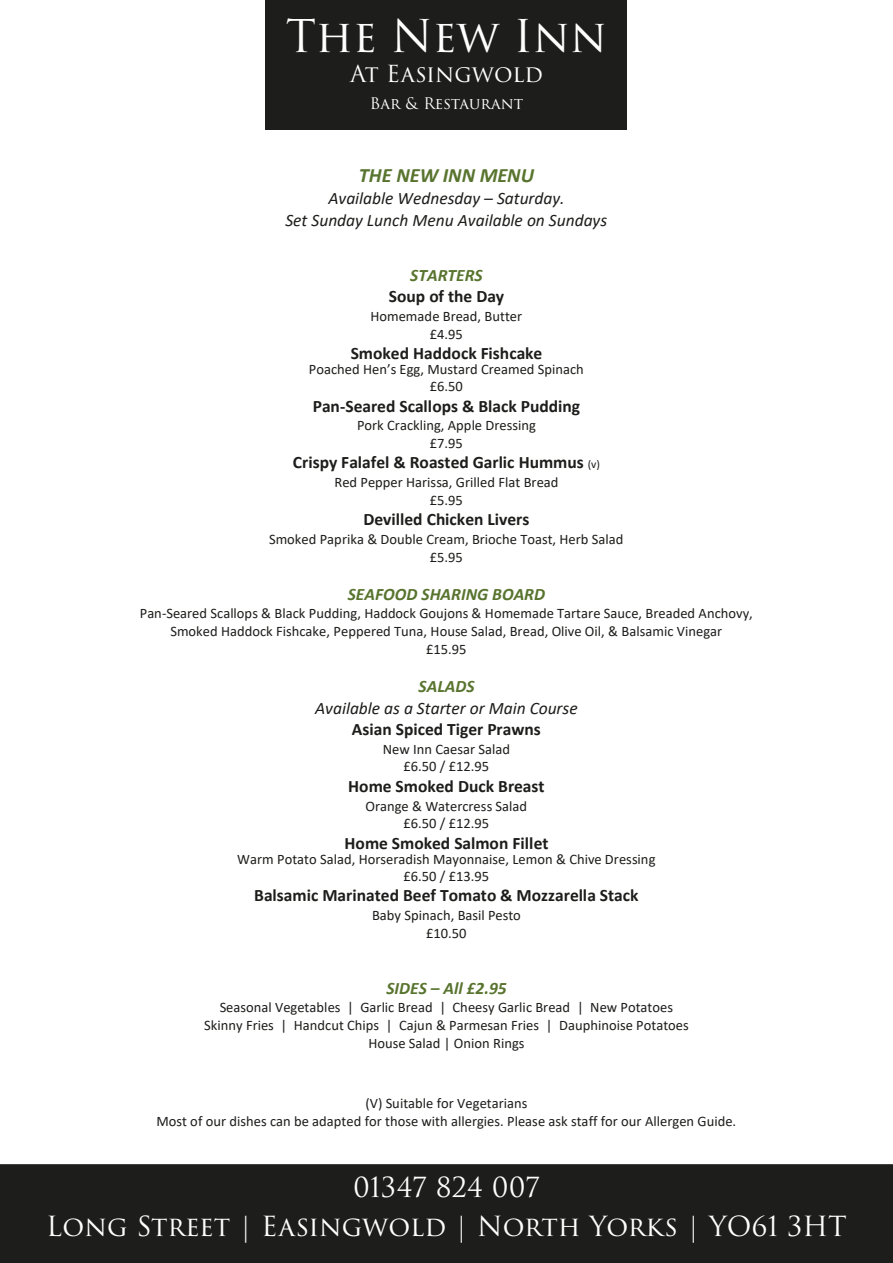
<style>
.page{position:relative;width:893px;height:1263px;background:#fff}
.page>*{position:absolute;margin:0;border:0;box-sizing:border-box;transform-origin:0 0}
.t1{font:43.95px "Trajan Pro 3";color:#fff}
.t2{font:27px/38.4px "Trajan Pro 3";color:#fff;text-align:center}
.t3{font:22.95px "Trajan Pro 3";color:#fff}
.t4{font:italic 700 20.4px "Calibri";color:#58742e}
.t5{font:700 17.4px "Calibri";color:#1d1d1b}
.t6{font:italic 17.4px/21.5px "Calibri";color:#1d1d1b;text-align:center}
.t7{font:italic 700 17.4px "Calibri";color:#58742e}
.t8{font:15.6px "Trajan Pro 3";letter-spacing:-.005em;color:#fff}
.t9{font:14.55px/17.9px "Calibri";color:#1d1d1b;text-align:center}
.s1{font-weight:400;font-size:11.7px}
</style>
<div class="page">
<div style="left:0;top:1164px;width:893px;height:99px;background:#1d1d1b"></div>
<div style="left:266px;top:0;width:361px;height:129px;background:#1d1d1b"></div>
<h1 class="t1" style="left:286px;top:6px;width:322px">The New Inn</h1>
<h3 class="t3" style="left:350px;top:58px;width:194px">At Easingwold</h3>
<p class="t8" style="left:370px;top:93px;width:155px">Bar &amp; Restaurant</p>
<h3 class="t4" style="left:359px;top:161px;width:177px">THE NEW INN MENU</h3>
<p class="t6" style="left:285px;top:187px;width:323px">Available Wednesday – Saturday.<br>Set Sunday Lunch Menu Available on Sundays</p>
<p class="t7" style="left:410px;top:263px;width:74px">STARTERS</p>
<p class="t5" style="left:389px;top:284px;width:117px">Soup of the Day</p>
<p class="t9" style="left:370px;top:307px;width:153px">Homemade Bread, Butter £4.95</p>
<p class="t5" style="left:351px;top:341px;width:193px">Smoked Haddock Fishcake</p>
<p class="t9" style="left:309px;top:361px;width:276px;line-height:16.8px">Poached Hen’s Egg, Mustard Creamed Spinach £6.50</p>
<p class="t5" style="left:313px;top:393px;width:269px">Pan-Seared Scallops &amp; Black Pudding</p>
<p class="t9" style="left:357px;top:416px;width:180px">Pork Crackling, Apple Dressing £7.95</p>
<p class="t5" style="left:293px;top:450px;width:309px">Crispy Falafel &amp; Roasted Garlic Hummus <span class="s1">(v)</span></p>
<p class="t9" style="left:334px;top:473px;width:225px">Red Pepper Harissa, Grilled Flat Bread £5.95</p>
<p class="t5" style="left:363px;top:507px;width:167px">Devilled Chicken Livers</p>
<p class="t9" style="left:269px;top:530px;width:356px">Smoked Paprika &amp; Double Cream, Brioche Toast, Herb Salad £5.95</p>
<p class="t7" style="left:348px;top:582px;width:199px">SEAFOOD SHARING BOARD</p>
<p class="t9" style="left:140px;top:604px;width:615px">Pan-Seared Scallops &amp; Black Pudding, Haddock Goujons &amp; Homemade Tartare Sauce, Breaded Anchovy,<br>Smoked Haddock Fishcake, Peppered Tuna, House Salad, Bread, Olive Oil, &amp; Balsamic Vinegar<br>£15.95</p>
<p class="t7" style="left:419px;top:674px;width:58px">SALADS</p>
<p class="t6" style="left:315px;top:696px;width:264px">Available as a Starter or Main Course</p>
<p class="t5" style="left:352px;top:717px;width:190px">Asian Spiced Tiger Prawns</p>
<p class="t9" style="left:383px;top:739px;width:129px">New Inn Caesar Salad £6.50 / £12.95</p>
<p class="t5" style="left:348px;top:774px;width:198px">Home Smoked Duck Breast</p>
<p class="t9" style="left:365px;top:796px;width:163px">Orange &amp; Watercress Salad £6.50 / £12.95</p>
<p class="t5" style="left:345px;top:831px;width:205px">Home Smoked Salmon Fillet</p>
<p class="t9" style="left:237px;top:850px;width:420px;line-height:16.8px">Warm Potato Salad, Horseradish Mayonnaise, Lemon &amp; Chive Dressing £6.50 / £13.95</p>
<p class="t5" style="left:254px;top:883px;width:386px">Balsamic Marinated Beef Tomato &amp; Mozzarella Stack</p>
<p class="t9" style="left:372px;top:906px;width:150px">Baby Spinach, Basil Pesto £10.50</p>
<p class="t7" style="left:386px;top:975px;width:122px">SIDES – All £2.95</p>
<p class="t9" style="left:204px;top:998px;width:486px">Seasonal Vegetables | Garlic Bread | Cheesy Garlic Bread | New Potatoes<br>Skinny Fries | Handcut Chips | Cajun &amp; Parmesan Fries | Dauphinoise Potatoes<br>House Salad | Onion Rings</p>
<p class="t9" style="left:156px;top:1094px;width:581px">(V) Suitable for Vegetarians<br>Most of our dishes can be adapted for those with allergies. Please ask staff for our Allergen Guide.</p>
<h2 class="t2" style="left:46px;top:1170px;width:802px">01347 824 007<br>Long Street | Easingwold | North Yorks | YO61 3HT</h2>
</div>
